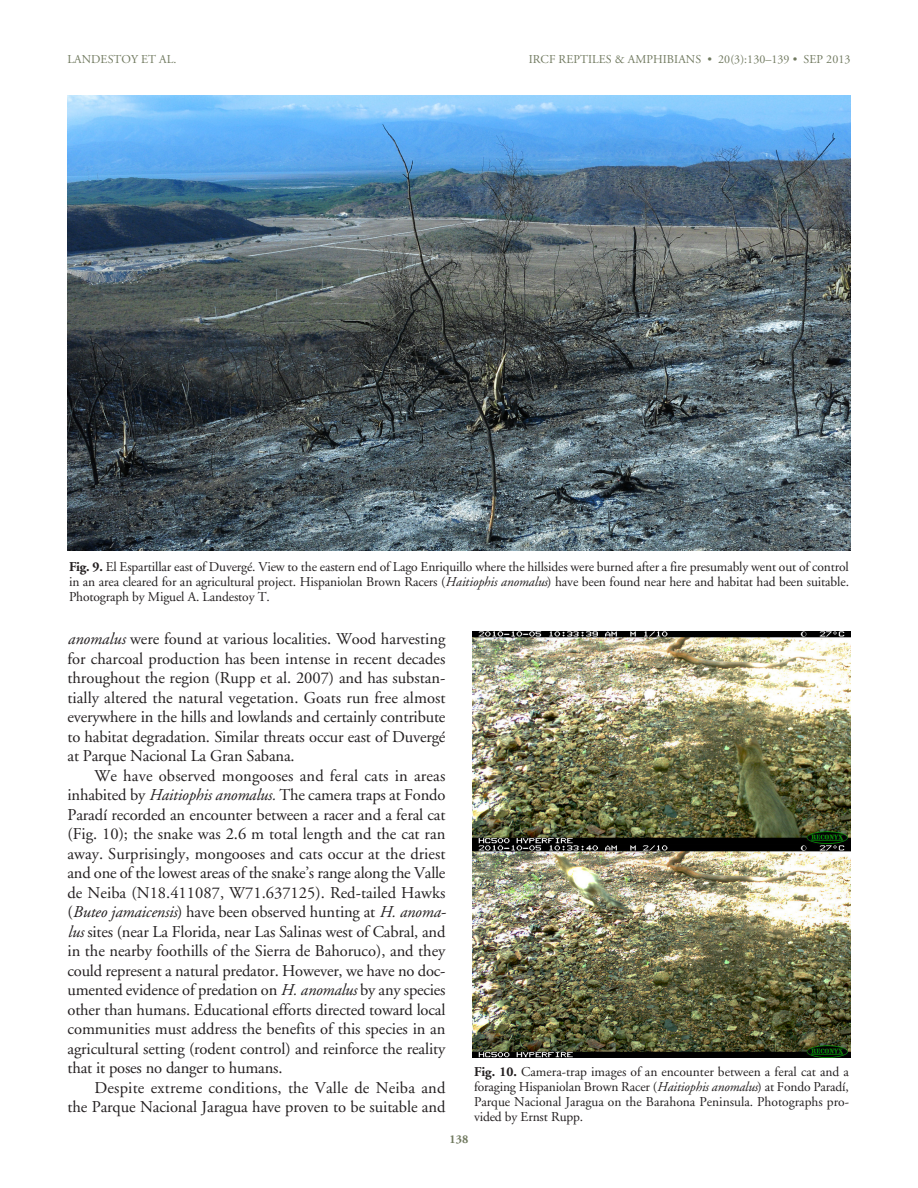
<style>
.page{position:relative;width:918px;height:1188px;background:#fff}
.page>*{position:absolute;margin:0;border:0;box-sizing:border-box;transform-origin:0 0}
.TEXT{font:16.5px/19.5px "Adobe Garamond";letter-spacing:-.005em;color:#231f20;text-align:justify}
.Figure_Caption{font:13.5px/15px "Adobe Garamond";letter-spacing:-.01em;color:#231f20;text-align:justify}
.t1{font:12px "Adobe Garamond";letter-spacing:.005em;color:#717a60}
.t2{font:700 12px "Adobe Garamond";color:#717a60}
.s1{font-weight:700}
.s2{font-style:italic}
</style>
<div class="page">
<img style="left:68px;top:96px;width:782px;height:455px">
<img style="left:472px;top:632px;width:378px;height:426px">
<p class="t1" style="left:68px;top:53px;width:111px">LANDESTOY ET AL.</p>
<p class="t1" style="left:529px;top:53px;width:323px">IRCF REPTILES &amp; AMPHIBIANS • 20(3):130–139 • SEP 2013</p>
<p class="Figure_Caption" style="left:69px;top:560px;width:782px"><span class="s1">Fig. 9.</span> El Espartillar east of Duvergé. View to the eastern end of Lago Enriquillo where the hillsides were burned after a fire presumably went out of control in an area cleared for an agricultural project. Hispaniolan Brown Racers (<span class="s2">Haitiophis anomalus</span>) have been found near here and habitat had been suitable.<br>Photograph by Miguel A. Landestoy T.</p>
<p class="TEXT" style="left:68px;top:629px;width:380px"><span class="s2">anomalus</span> were found at various localities. Wood harvesting for charcoal production has been intense in recent decades throughout the region (Rupp et al. 2007) and has substan&shy;tially altered the natural vegetation. Goats run free almost everywhere in the hills and lowlands and certainly contribute to habitat degradation. Similar threats occur east of Duvergé at Parque Nacional La Gran Sabana.</p>
<p class="TEXT" style="left:68px;top:766px;width:380px;text-indent:27px">We have observed mongooses and feral cats in areas inhabited by <span class="s2">Haitiophis anomalus.</span> The camera traps at Fondo Paradí recorded an encounter between a racer and a feral cat (Fig. 10); the snake was 2.6 m total length and the cat ran away. Surprisingly, mongooses and cats occur at the driest and one of the lowest areas of the snake’s range along the Valle de Neiba (N18.411087, W71.637125). Red-tailed Hawks (<span class="s2">Buteo jamaicensis</span>) have been observed hunting at <span class="s2">H. anoma&shy;lus</span> sites (near La Florida, near Las Salinas west of Cabral, and in the nearby foothills of the Sierra de Bahoruco), and they could represent a natural predator. However, we have no doc&shy;umented evidence of predation on <span class="s2">H. anomalus</span> by any species other than humans. Educational efforts directed toward local communities must address the benefits of this species in an agricultural setting (rodent control) and reinforce the reality that it poses no danger to humans.</p>
<p class="TEXT" style="left:68px;top:1078px;width:379px;text-align:right">Despite extreme conditions, the Valle de Neiba and<br>the Parque Nacional Jaragua have proven to be suitable and</p>
<p class="Figure_Caption" style="left:474px;top:1064px;width:377px"><span class="s1">Fig. 10.</span> Camera-trap images of an encounter between a feral cat and a foraging Hispaniolan Brown Racer (<span class="s2">Haitiophis anomalus</span>) at Fondo Paradí, Parque Nacional Jaragua on the Barahona Peninsula. Photographs pro&shy;vided by Ernst Rupp.</p>
<p class="t2" style="left:450px;top:1132px;width:20px">138</p>
</div>
